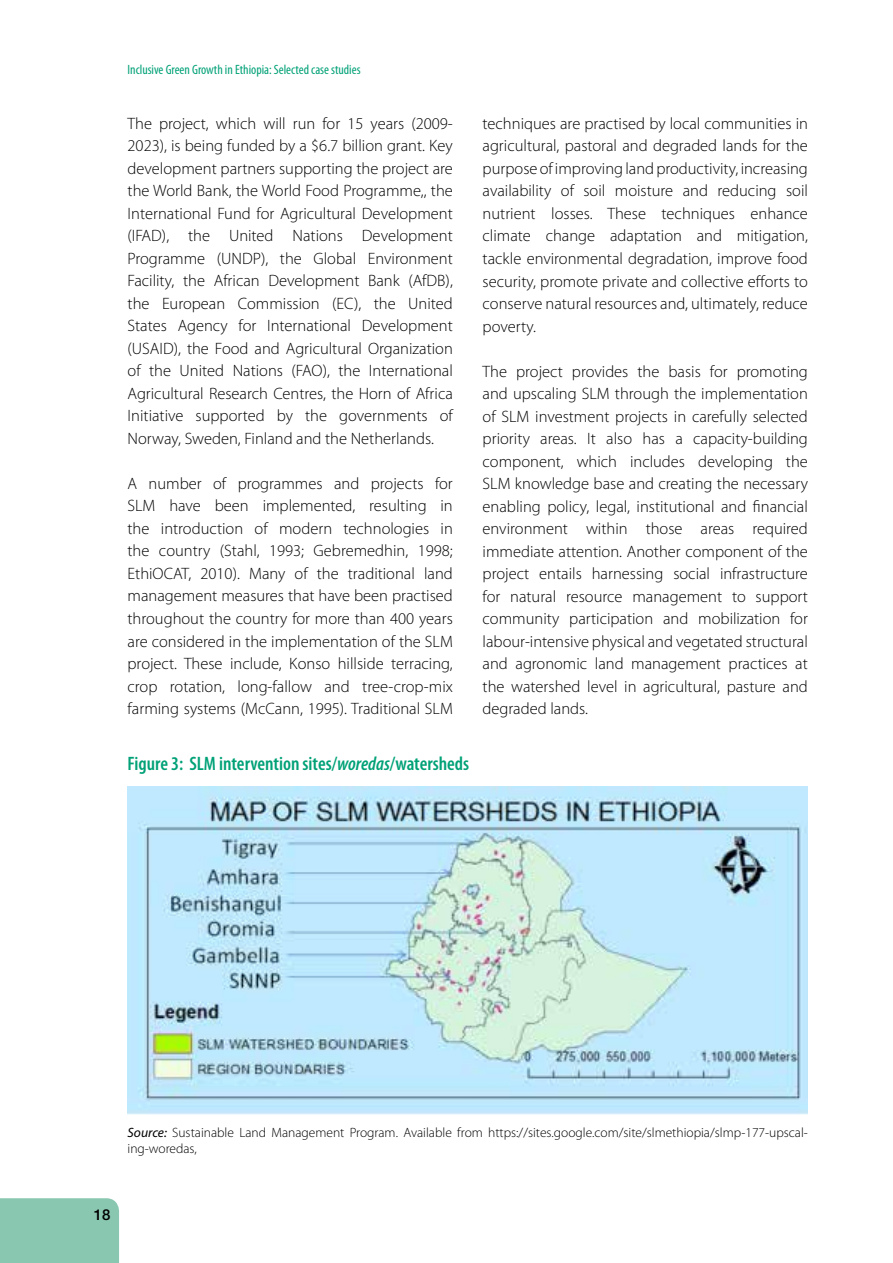
<style>
.page{position:relative;width:893px;height:1263px;background:#fff}
.page>*{position:absolute;margin:0;border:0;box-sizing:border-box;transform-origin:0 0}
.t1{font:600 condensed 19.5px "Myriad Pro";color:#00a177}
.t2{font:300 16.5px/22.5px "Myriad Pro";color:#000;text-align:justify}
.t3{font:500 15px "Helvetica Neue LT Std";color:#000}
.t4{font:300 13.5px/16.2px "Myriad Pro";color:#000}
.t5{font:condensed 13.5px "Myriad Pro";color:#00a177}
.s1{font-style:italic}
.s2{font-weight:400;font-style:italic}
</style>
<div class="page">
<div style="left:0;top:1198px;width:119px;height:65px;background:#89c7b1"></div>
<img style="left:128px;top:786px;width:680px;height:329px">
<p class="t5" style="left:128px;top:61px;width:234px">Inclusive Green Growth in Ethiopia: Selected case studies</p>
<p class="t2" style="left:128px;top:112px;width:327px">The project, which will run for 15 years (2009- 2023), is being funded by a $6.7 billion grant. Key development partners supporting the project are the World Bank, the World Food Programme,, the International Fund for Agricultural Development (IFAD), the United Nations Development Programme (UNDP), the Global Environment Facility, the African Development Bank (AfDB), the European Commission (EC), the United States Agency for International Development (USAID), the Food and Agricultural Organization of the United Nations (FAO), the International Agricultural Research Centres, the Horn of Africa Initiative supported by the governments of Norway, Sweden, Finland and the Netherlands.</p>
<p class="t2" style="left:128px;top:472px;width:327px">A number of programmes and projects for SLM have been implemented, resulting in the introduction of modern technologies in the country (Stahl, 1993; Gebremedhin, 1998; EthiOCAT, 2010). Many of the traditional land management measures that have been practised throughout the country for more than 400 years are considered in the implementation of the SLM project. These include, Konso hillside terracing, crop rotation, long-fallow and tree-crop-mix farming systems (McCann, 1995). Traditional SLM</p>
<p class="t2" style="left:483px;top:112px;width:327px">techniques are practised by local communities in agricultural, pastoral and degraded lands for the purpose of improving land productivity, increasing availability of soil moisture and reducing soil nutrient losses. These techniques enhance climate change adaptation and mitigation, tackle environmental degradation, improve food security, promote private and collective efforts to conserve natural resources and, ultimately, reduce poverty.</p>
<p class="t2" style="left:483px;top:360px;width:327px">The project provides the basis for promoting and upscaling SLM through the implementation of SLM investment projects in carefully selected priority areas. It also has a capacity-building component, which includes developing the SLM knowledge base and creating the necessary enabling policy, legal, institutional and financial environment within those areas required immediate attention. Another component of the project entails harnessing social infrastructure for natural resource management to support community participation and mobilization for labour-intensive physical and vegetated structural and agronomic land management practices at the watershed level in agricultural, pasture and degraded lands.</p>
<p class="t1" style="left:128px;top:752px;width:343px">Figure 3: SLM intervention sites/<span class="s1">woredas</span>/watersheds</p>
<p class="t4" style="left:128px;top:1124px;width:682px"><span class="s2">Source:</span> Sustainable Land Management Program. Available from https://sites.google.com/site/slmethiopia/slmp-177-upscal&shy;ing-woredas,</p>
<p class="t3" style="left:94px;top:1205px;width:18px">18</p>
</div>
